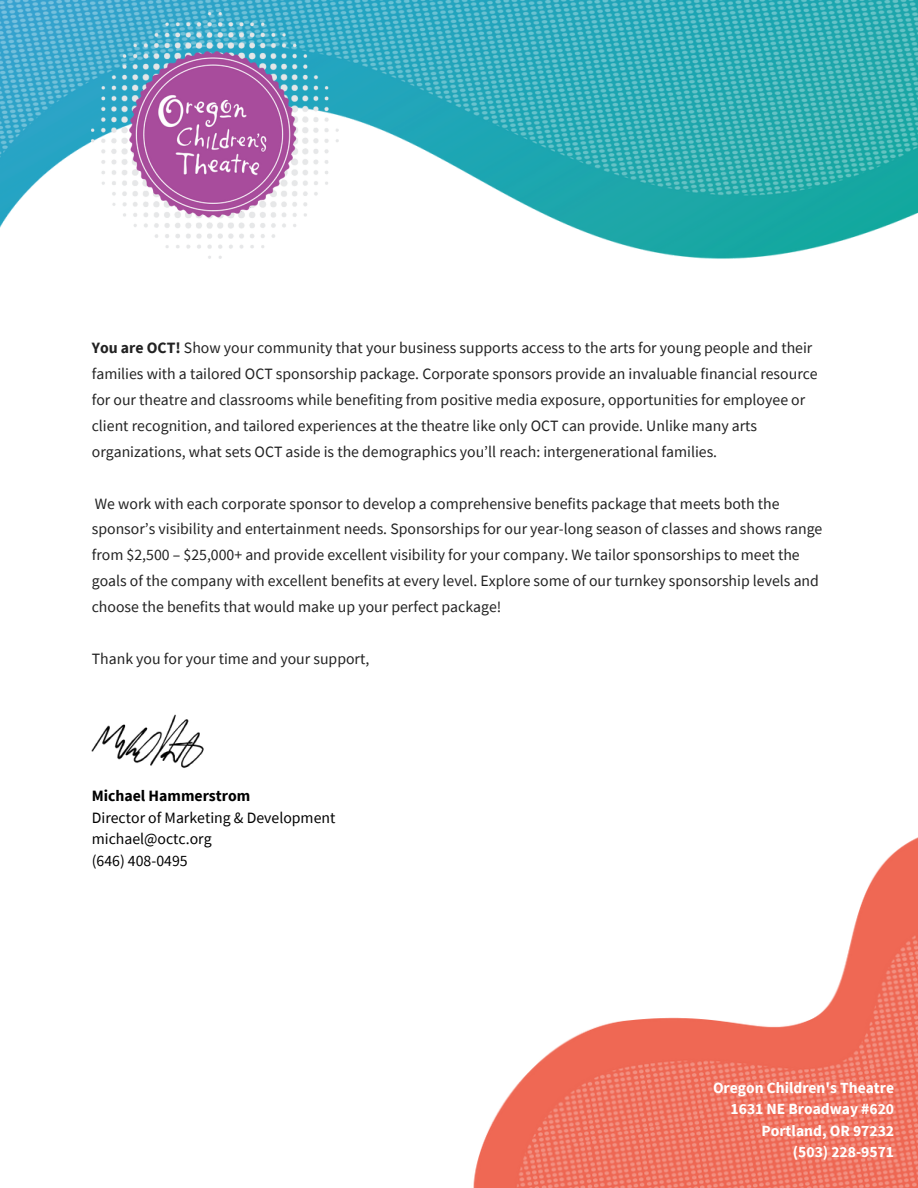
<style>
.page{position:relative;width:918px;height:1188px;background:#fff}
.page>*{position:absolute;margin:0;border:0;box-sizing:border-box;transform-origin:0 0}
.t1{font:15.75px/25.8px "Source Sans Pro";color:#222}
.t2{font:15.75px/21.3px "Source Sans Pro";color:#000}
.t3{font:700 15.75px "Source Sans Pro";color:#000}
.t4{font:700 15.6px/21.5px "Source Sans Pro";color:#fff;text-align:right}
.s1{font-weight:700}
</style>
<div class="page">
<img style="left:91px;top:749px;width:827px;height:439px">
<img style="left:0;top:0;width:917px;height:259px">
<img style="left:92px;top:12px;width:246px;height:246px">
<img style="left:92px;top:714px;width:113px;height:56px">
<p class="t1" style="left:92px;top:335px;width:727px"><span class="s1">You are OCT!</span> Show your community that your business supports access to the arts for young people and their families with a tailored OCT sponsorship package. Corporate sponsors provide an invaluable financial resource for our theatre and classrooms while benefiting from positive media exposure, opportunities for employee or client recognition, and tailored experiences at the theatre like only OCT can provide. Unlike many arts organizations, what sets OCT aside is the demographics you’ll reach: intergenerational families.</p>
<p class="t1" style="left:92px;top:490px;width:732px">We work with each corporate sponsor to develop a comprehensive benefits package that meets both the sponsor’s visibility and entertainment needs. Sponsorships for our year-long season of classes and shows range from $2,500 – $25,000+ and provide excellent visibility for your company. We tailor sponsorships to meet the goals of the company with excellent benefits at every level. Explore some of our turnkey sponsorship levels and choose the benefits that would make up your perfect package!</p>
<p class="t1" style="left:92px;top:645px;width:279px">Thank you for your time and your support,</p>
<p class="t3" style="left:92px;top:786px;width:160px">Michael Hammerstrom</p>
<p class="t2" style="left:92px;top:807px;width:245px">Director of Marketing &amp; Development michael@octc.org<br>(646) 408-0495</p>
<p class="t4" style="left:713px;top:1077px;width:183px">Oregon Children's Theatre<br>1631 NE Broadway #620<br>Portland, OR 97232<br>(503) 228-9571</p>
</div>
